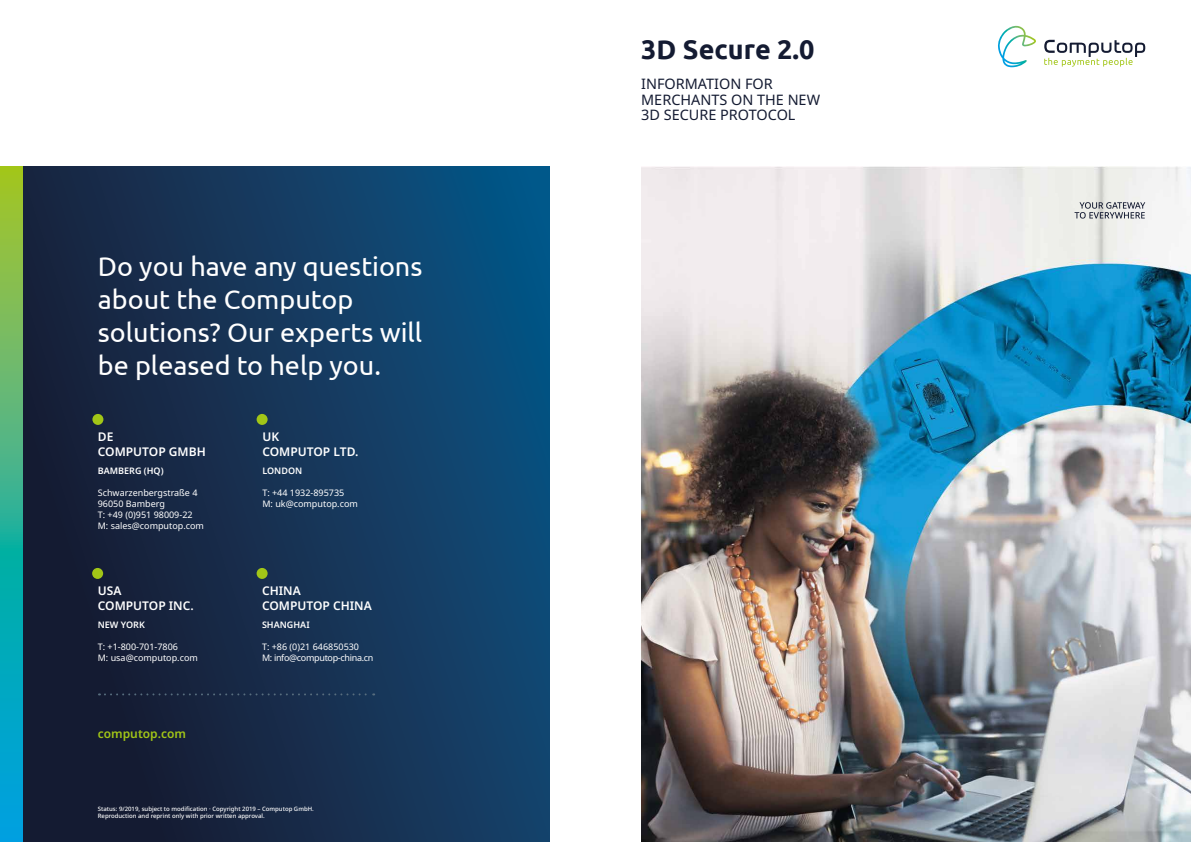
<style>
.page{position:relative;width:1191px;height:842px;background:#fff}
.page>*{position:absolute;margin:0;border:0;box-sizing:border-box;transform-origin:0 0}
.t1{font:27px/33px "Ubuntu";color:#fff}
.t2{font:700 27px "Ubuntu";color:#141b32}
.t3{font:14.4px/15.6px "Noto Sans";color:#141b32}
.t4{font:600 12px/14.4px "Noto Sans";color:#fff}
.t5{font:600 12px "Noto Sans";color:#a2c617}
.t6{font:9px/11px "Noto Sans";color:#fff}
.t7{font:9px/11px "Noto Sans";letter-spacing:-.035em;color:#fff}
.t8{font:600 9px "Noto Sans";color:#fff}
.t9{font:500 6px/7.2px "Noto Sans";color:#fff}
</style>
<div class="page">
<svg style="left:23px;top:166px;width:527px;height:676px;background:#133355"></svg>
<svg style="left:0;top:166px;width:23px;height:676px;background:#3cb28e"></svg>
<img style="left:641px;top:166px;width:550px;height:676px">
<svg style="left:998px;top:26px;width:38px;height:41px"></svg>
<svg style="left:1044px;top:40px;width:101px;height:27px"></svg>
<div style="left:92px;top:414px;width:11px;height:11px;background:#a2c617;border-radius:50%"></div>
<div style="left:257px;top:414px;width:11px;height:11px;background:#a2c617;border-radius:50%"></div>
<div style="left:92px;top:568px;width:11px;height:11px;background:#a2c617;border-radius:50%"></div>
<div style="left:257px;top:568px;width:11px;height:11px;background:#a2c617;border-radius:50%"></div>
<svg style="left:99px;top:693px;width:275px;height:2px"></svg>
<svg style="left:1074px;top:202px;width:71px;height:17px"></svg>
<h1 class="t1" style="left:98px;top:249px;width:326px">Do you have any questions about the Computop solutions? Our experts will be pleased to help you.</h1>
<h3 class="t4" style="left:98px;top:430px;width:109px">DE<br>COMPUTOP GMBH</h3>
<p class="t8" style="left:98px;top:465px;width:67px">BAMBERG (HQ)</p>
<p class="t6" style="left:98px;top:488px;width:108px">Schwarzenbergstraße 4<br>96050 Bamberg<br>T: +49 (0)951 98009-22<br>M: sales@computop.com</p>
<h3 class="t4" style="left:262px;top:430px;width:97px">UK<br>COMPUTOP LTD.</h3>
<p class="t8" style="left:262px;top:465px;width:41px">LONDON</p>
<p class="t6" style="left:262px;top:488px;width:97px">T: +44 1932-895735<br>M: uk@computop.com</p>
<h3 class="t4" style="left:98px;top:584px;width:97px">USA<br>COMPUTOP INC.</h3>
<h3 class="t4" style="left:262px;top:584px;width:111px">CHINA<br>COMPUTOP CHINA</h3>
<p class="t8" style="left:98px;top:619px;width:49px">NEW YORK</p>
<p class="t6" style="left:98px;top:642px;width:102px">T: +1-800-701-7806<br>M: usa@computop.com</p>
<h3 class="t5" style="left:98px;top:726px;width:90px">computop.com</h3>
<p class="t8" style="left:262px;top:619px;width:49px">SHANGHAI</p>
<p class="t7" style="left:262px;top:642px;width:113px">T: +86 (0)21 646850530<br>M: info@computop-china.cn</p>
<p class="t9" style="left:98px;top:805px;width:218px">Status: 9/2019, subject to modification · Copyright 2019 – Computop GmbH.<br>Reproduction and reprint only with prior written approval.</p>
<h1 class="t2" style="left:641px;top:33px;width:175px">3D Secure 2.0</h1>
<h2 class="t3" style="left:641px;top:76px;width:180px">INFORMATION FOR<br>MERCHANTS ON THE NEW<br>3D SECURE PROTOCOL</h2>
</div>
